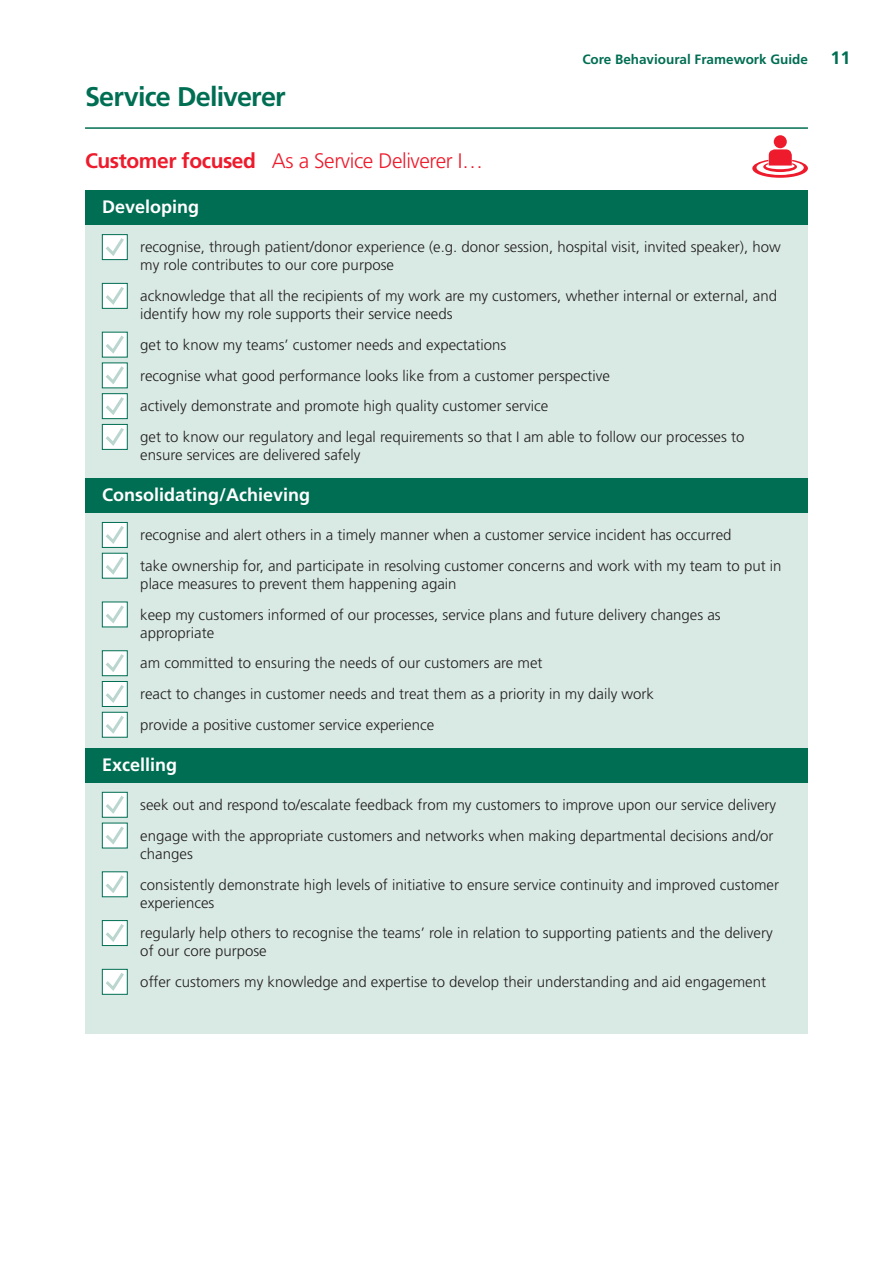
<style>
.page{position:relative;width:893px;height:1263px;background:#fff}
.page>*{position:absolute;margin:0;border:0;box-sizing:border-box;transform-origin:0 0}
.B_Sub_Heading{font:700 27px "Frutiger";letter-spacing:-.03em;color:#006e53}
.Text{font:300 21px "Frutiger";letter-spacing:-.02em;color:#ee1b2c}
.Text-2{font:700 18px "Frutiger";color:#fff}
.t1{font:700 18px "Frutiger";color:#006e53}
.Text-3{font:300 15px/18px "Frutiger";color:#231f20}
.t2{font:700 13.5px "Frutiger";color:#006e53}
.s1{font-weight:700}
</style>
<div class="page">
<div style="left:85px;top:207px;width:723px;height:826px;background:#d9eae5"></div>
<div style="left:85px;top:190px;width:723px;height:34px;background:#006e53"></div>
<div style="left:85px;top:478px;width:723px;height:34px;background:#006e53"></div>
<div style="left:85px;top:748px;width:723px;height:34px;background:#006e53"></div>
<hr style="left:85px;top:127px;width:723px;height:2px;background:#006e53">
<div style="left:102px;top:234px;width:26px;height:26px;background:#fff;border:1px solid #006e53"></div>
<svg style="left:106px;top:238px;width:18px;height:18px"></svg>
<div style="left:102px;top:283px;width:26px;height:26px;background:#fff;border:1px solid #006e53"></div>
<svg style="left:106px;top:287px;width:18px;height:18px"></svg>
<div style="left:102px;top:332px;width:26px;height:25px;background:#fff;border:1px solid #006e53"></div>
<svg style="left:106px;top:336px;width:18px;height:18px"></svg>
<div style="left:102px;top:363px;width:26px;height:25px;background:#fff;border:1px solid #006e53"></div>
<svg style="left:106px;top:366px;width:18px;height:18px"></svg>
<div style="left:102px;top:393px;width:26px;height:26px;background:#fff;border:1px solid #006e53"></div>
<svg style="left:106px;top:397px;width:18px;height:18px"></svg>
<div style="left:102px;top:424px;width:26px;height:26px;background:#fff;border:1px solid #006e53"></div>
<svg style="left:106px;top:428px;width:18px;height:18px"></svg>
<div style="left:102px;top:522px;width:26px;height:26px;background:#fff;border:1px solid #006e53"></div>
<svg style="left:106px;top:526px;width:18px;height:18px"></svg>
<div style="left:102px;top:553px;width:26px;height:25px;background:#fff;border:1px solid #006e53"></div>
<svg style="left:106px;top:557px;width:18px;height:18px"></svg>
<div style="left:102px;top:602px;width:26px;height:25px;background:#fff;border:1px solid #006e53"></div>
<svg style="left:106px;top:605px;width:18px;height:18px"></svg>
<div style="left:102px;top:650px;width:26px;height:26px;background:#fff;border:1px solid #006e53"></div>
<svg style="left:106px;top:654px;width:18px;height:18px"></svg>
<div style="left:102px;top:681px;width:26px;height:26px;background:#fff;border:1px solid #006e53"></div>
<svg style="left:106px;top:685px;width:18px;height:18px"></svg>
<div style="left:102px;top:712px;width:26px;height:25px;background:#fff;border:1px solid #006e53"></div>
<svg style="left:106px;top:716px;width:18px;height:18px"></svg>
<div style="left:102px;top:792px;width:26px;height:25px;background:#fff;border:1px solid #006e53"></div>
<svg style="left:106px;top:796px;width:18px;height:18px"></svg>
<div style="left:102px;top:823px;width:26px;height:25px;background:#fff;border:1px solid #006e53"></div>
<svg style="left:106px;top:826px;width:18px;height:18px"></svg>
<div style="left:102px;top:871px;width:26px;height:26px;background:#fff;border:1px solid #006e53"></div>
<svg style="left:106px;top:875px;width:18px;height:18px"></svg>
<div style="left:102px;top:920px;width:26px;height:26px;background:#fff;border:1px solid #006e53"></div>
<svg style="left:106px;top:924px;width:18px;height:18px"></svg>
<div style="left:102px;top:969px;width:26px;height:25px;background:#fff;border:1px solid #006e53"></div>
<svg style="left:106px;top:973px;width:18px;height:18px"></svg>
<div style="left:774px;top:135px;width:13px;height:13px;background:#ee1b2c;border-radius:50%"></div>
<svg style="left:752px;top:149px;width:56px;height:29px"></svg>
<p class="B_Sub_Heading" style="left:85px;top:81px;width:202px">Service Deliverer</p>
<p class="t2" style="left:582px;top:51px;width:227px">Core Behavioural Framework Guide</p>
<p class="t1" style="left:830px;top:47px;width:22px">11</p>
<p class="Text" style="left:85px;top:149px;width:400px"><span class="s1">Customer focused</span> As a Service Deliverer I…</p>
<p class="Text-2" style="left:102px;top:196px;width:99px">Developing</p>
<p class="Text-3" style="left:140px;top:238px;width:642px">recognise, through patient/donor experience (e.g. donor session, hospital visit, invited speaker), how my role contributes to our core purpose</p>
<p class="Text-3" style="left:140px;top:287px;width:638px">acknowledge that all the recipients of my work are my customers, whether internal or external, and identify how my role supports their service needs</p>
<p class="Text-3" style="left:140px;top:336px;width:367px">get to know my teams’ customer needs and expectations</p>
<p class="Text-3" style="left:140px;top:366px;width:471px">recognise what good performance looks like from a customer perspective</p>
<p class="Text-3" style="left:140px;top:397px;width:410px">actively demonstrate and promote high quality customer service</p>
<p class="Text-3" style="left:140px;top:428px;width:606px">get to know our regulatory and legal requirements so that I am able to follow our processes to ensure services are delivered safely</p>
<p class="Text-2" style="left:102px;top:484px;width:210px">Consolidating/Achieving</p>
<p class="Text-3" style="left:140px;top:526px;width:593px">recognise and alert others in a timely manner when a customer service incident has occurred</p>
<p class="Text-3" style="left:140px;top:557px;width:643px">take ownership for, and participate in resolving customer concerns and work with my team to put in place measures to prevent them happening again</p>
<p class="Text-3" style="left:140px;top:605px;width:582px">keep my customers informed of our processes, service plans and future delivery changes as appropriate</p>
<p class="Text-3" style="left:140px;top:654px;width:404px">am committed to ensuring the needs of our customers are met</p>
<p class="Text-3" style="left:140px;top:685px;width:515px">react to changes in customer needs and treat them as a priority in my daily work</p>
<p class="Text-3" style="left:140px;top:716px;width:295px">provide a positive customer service experience</p>
<p class="Text-2" style="left:102px;top:754px;width:77px">Excelling</p>
<p class="Text-3" style="left:140px;top:796px;width:637px">seek out and respond to/escalate feedback from my customers to improve upon our service delivery</p>
<p class="Text-3" style="left:140px;top:826px;width:635px">engage with the appropriate customers and networks when making departmental decisions and/or changes</p>
<p class="Text-3" style="left:140px;top:875px;width:640px">consistently demonstrate high levels of initiative to ensure service continuity and improved customer experiences</p>
<p class="Text-3" style="left:140px;top:924px;width:634px">regularly help others to recognise the teams’ role in relation to supporting patients and the delivery of our core purpose</p>
<p class="Text-3" style="left:140px;top:973px;width:627px">offer customers my knowledge and expertise to develop their understanding and aid engagement</p>
</div>
